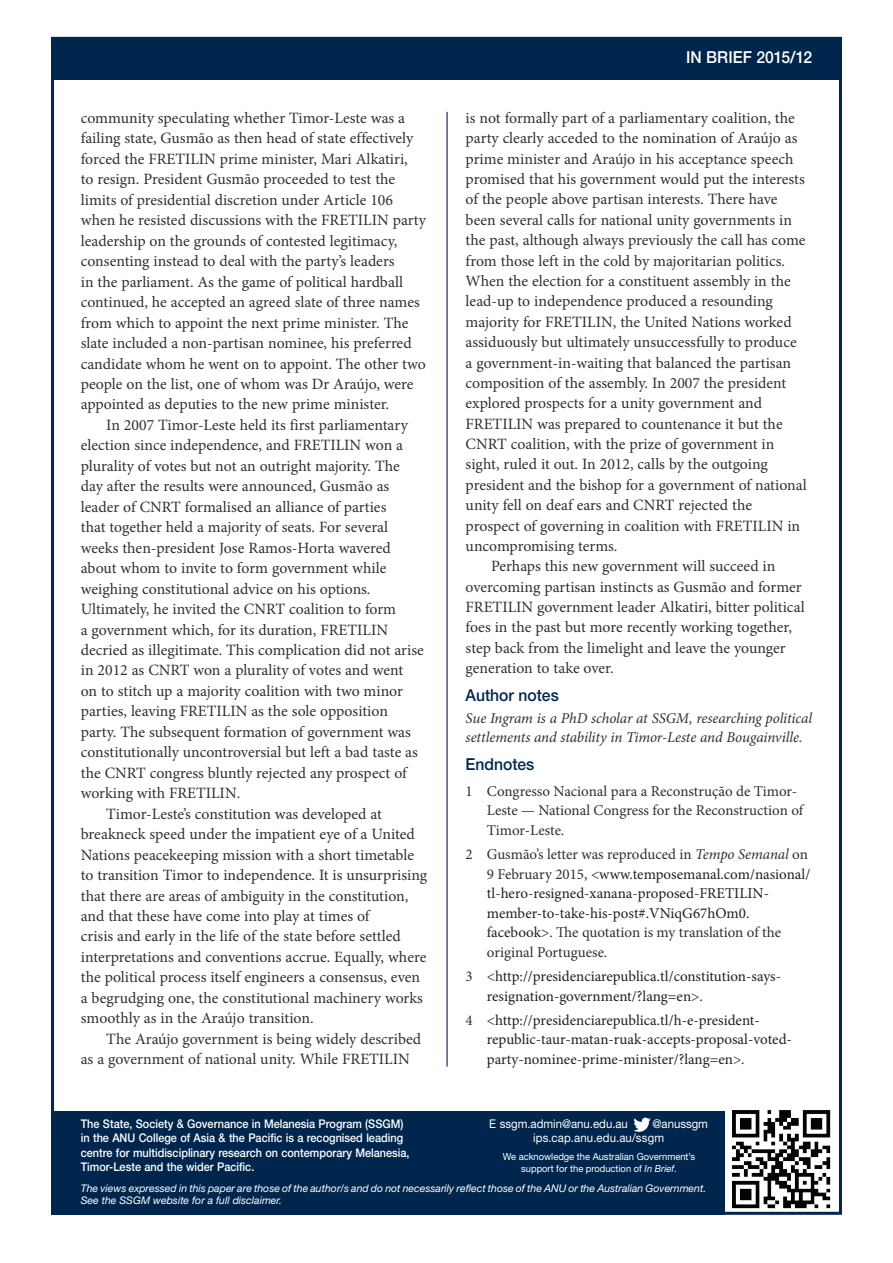
<style>
.page{position:relative;width:893px;height:1263px;background:#fff}
.page>*{position:absolute;margin:0;border:0;box-sizing:border-box;transform-origin:0 0}
.t1{font:500 16.5px "Helvetica Neue LT Std";letter-spacing:.005em;color:#fff;scale:.95 1}
.t2{font:16.5px "Tahoma";letter-spacing:-.005em;color:#fff;scale:.95 1}
.t3{font:500 16.5px "Helvetica Neue LT Std";color:#00264e;scale:.95 1}
.t4{font:15.75px/20.4px "Minion Pro";color:#312f30}
.t5{font:15px/19.6px "Minion Pro";color:#231f20}
.t6{font:italic 15px/19.6px "Minion Pro";letter-spacing:-.01em;color:#312f30}
.t7{font:15px/19.6px "Minion Pro";color:#312f30}
.t8{font:500 12px/14.2px "Helvetica Neue LT Std";color:#fff;scale:.91 1}
.t9{font:12px/13.5px "Helvetica Neue LT Std";color:#fff;scale:.95 1}
.t10{font:italic 10.5px/12px "Helvetica Neue LT Std";color:#fff}
.t11{font:9.75px/11.6px "Helvetica Neue LT Std";color:#fff;text-align:center;scale:.96 1}
.s1{color:#312f30}
.s2{font-style:italic;color:#312f30}
.s3{font-style:italic}
</style>
<div class="page">
<div style="left:51px;top:1111px;width:674px;height:104px;background:#00264e"></div>
<div style="left:51px;top:37px;width:791px;height:42px;background:#00264e"></div>
<img style="left:633px;top:1117px;width:17px;height:15px">
<img style="left:732px;top:1110px;width:99px;height:99px">
<hr style="left:446px;top:112px;width:2px;height:954px;background:#00264e">
<p class="t4" style="left:81px;top:108px;width:347px">community speculating whether Timor-Leste was a failing state, Gusmão as then head of state effectively forced the FRETILIN prime minister, Mari Alkatiri,<br>to resign. President Gusmão proceeded to test the limits of presidential discretion under Article 106 when he resisted discussions with the FRETILIN party leadership on the grounds of contested legitimacy, consenting instead to deal with the party’s leaders<br>in the parliament. As the game of political hardball continued, he accepted an agreed slate of three names from which to appoint the next prime minister. The slate included a non-partisan nominee, his preferred candidate whom he went on to appoint. The other two people on the list, one of whom was Dr Araújo, were appointed as deputies to the new prime minister.</p>
<p class="t4" style="left:106px;top:415px;width:303px">In 2007 Timor-Leste held its first parliamentary</p>
<p class="t4" style="left:81px;top:435px;width:324px">election since independence, and FRETILIN won a</p>
<p class="t4" style="left:81px;top:456px;width:320px">plurality of votes but not an outright majority. The</p>
<p class="t4" style="left:81px;top:476px;width:310px">day after the results were announced, Gusmão as</p>
<p class="t4" style="left:81px;top:497px;width:307px">leader of CNRT formalised an alliance of parties</p>
<p class="t4" style="left:81px;top:517px;width:309px">that together held a majority of seats. For several</p>
<p class="t4" style="left:81px;top:537px;width:312px">weeks then-president Jose Ramos-Horta wavered</p>
<p class="t4" style="left:81px;top:558px;width:307px">about whom to invite to form government while</p>
<p class="t4" style="left:81px;top:578px;width:291px">weighing constitutional advice on his options.</p>
<p class="t4" style="left:81px;top:599px;width:317px">Ultimately, he invited the CNRT coalition to form</p>
<p class="t4" style="left:81px;top:619px;width:309px">a government which, for its duration, FRETILIN</p>
<p class="t4" style="left:81px;top:640px;width:345px">decried as illegitimate. This complication did not arise</p>
<p class="t4" style="left:81px;top:660px;width:324px">in 2012 as CNRT won a plurality of votes and went</p>
<p class="t4" style="left:81px;top:681px;width:324px">on to stitch up a majority coalition with two minor</p>
<p class="t4" style="left:81px;top:701px;width:309px">parties, leaving FRETILIN as the sole opposition</p>
<p class="t4" style="left:81px;top:722px;width:332px">party. The subsequent formation of government was</p>
<p class="t4" style="left:81px;top:742px;width:339px">constitutionally uncontroversial but left a bad taste as</p>
<p class="t4" style="left:81px;top:763px;width:328px">the CNRT congress bluntly rejected any prospect of</p>
<p class="t4" style="left:81px;top:783px;width:161px">working with FRETILIN.</p>
<p class="t4" style="left:106px;top:803px;width:277px">Timor-Leste’s constitution was developed at</p>
<p class="t4" style="left:81px;top:824px;width:336px">breakneck speed under the impatient eye of a United</p>
<p class="t4" style="left:81px;top:844px;width:335px">Nations peacekeeping mission with a short timetable</p>
<p class="t4" style="left:81px;top:865px;width:348px">to transition Timor to independence. It is unsurprising</p>
<p class="t4" style="left:81px;top:885px;width:329px">that there are areas of ambiguity in the constitution,</p>
<p class="t4" style="left:81px;top:906px;width:290px">and that these have come into play at times of</p>
<p class="t4" style="left:81px;top:926px;width:321px">crisis and early in the life of the state before settled</p>
<p class="t4" style="left:81px;top:947px;width:347px">interpretations and conventions accrue. Equally, where</p>
<p class="t4" style="left:81px;top:967px;width:341px">the political process itself engineers a consensus, even</p>
<p class="t4" style="left:81px;top:988px;width:344px">a begrudging one, the constitutional machinery works</p>
<p class="t4" style="left:81px;top:1008px;width:234px">smoothly as in the Araújo transition.</p>
<p class="t4" style="left:106px;top:1028px;width:316px">The Araújo government is being widely described</p>
<p class="t4" style="left:81px;top:1049px;width:331px">as a government of national unity. While FRETILIN</p>
<p class="t2" style="left:601px;top:46px;width:225px">SSGM Discussion Paper 2012/9</p>
<p class="t1" style="left:686px;top:47px;width:134px">IN BRIEF 2015/12</p>
<p class="t4" style="left:466px;top:108px;width:331px">is not formally part of a parliamentary coalition, the</p>
<p class="t4" style="left:466px;top:128px;width:333px">party clearly acceded to the nomination of Araújo as</p>
<p class="t4" style="left:466px;top:148px;width:329px">prime minister and Araújo in his acceptance speech</p>
<p class="t4" style="left:466px;top:169px;width:341px">promised that his government would put the interests</p>
<p class="t4" style="left:466px;top:189px;width:313px">of the people above partisan interests. There have</p>
<p class="t4" style="left:466px;top:210px;width:328px">been several calls for national unity governments in</p>
<p class="t4" style="left:466px;top:230px;width:341px">the past, although always previously the call has come</p>
<p class="t4" style="left:466px;top:250px;width:321px">from those left in the cold by majoritarian politics.</p>
<p class="t4" style="left:466px;top:271px;width:327px">When the election for a constituent assembly in the</p>
<p class="t4" style="left:466px;top:291px;width:309px">lead-up to independence produced a resounding</p>
<p class="t4" style="left:466px;top:312px;width:327px">majority for FRETILIN, the United Nations worked</p>
<p class="t4" style="left:466px;top:332px;width:333px">assiduously but ultimately unsuccessfully to produce</p>
<p class="t4" style="left:466px;top:352px;width:327px">a government-in-waiting that balanced the partisan</p>
<p class="t4" style="left:466px;top:373px;width:322px">composition of the assembly. In 2007 the president</p>
<p class="t4" style="left:466px;top:393px;width:298px">explored prospects for a unity government and</p>
<p class="t4" style="left:466px;top:413px;width:319px">FRETILIN was prepared to countenance it but the</p>
<p class="t4" style="left:466px;top:434px;width:310px">CNRT coalition, with the prize of government in</p>
<p class="t4" style="left:466px;top:454px;width:304px">sight, ruled it out. In 2012, calls by the outgoing</p>
<p class="t4" style="left:466px;top:475px;width:343px">president and the bishop for a government of national</p>
<p class="t4" style="left:466px;top:495px;width:288px">unity fell on deaf ears and CNRT rejected the</p>
<p class="t4" style="left:466px;top:515px;width:336px">prospect of governing in coalition with FRETILIN in</p>
<p class="t4" style="left:466px;top:536px;width:153px">uncompromising terms.</p>
<p class="t4" style="left:491px;top:556px;width:286px">Perhaps this new government will succeed in</p>
<p class="t4" style="left:466px;top:577px;width:338px">overcoming partisan instincts as Gusmão and former</p>
<p class="t4" style="left:466px;top:597px;width:340px">FRETILIN government leader Alkatiri, bitter political</p>
<p class="t4" style="left:466px;top:617px;width:328px">foes in the past but more recently working together,</p>
<p class="t4" style="left:466px;top:638px;width:322px">step back from the limelight and leave the younger</p>
<p class="t4" style="left:466px;top:658px;width:150px">generation to take over.</p>
<p class="t3" style="left:466px;top:685px;width:100px">Author notes</p>
<p class="t6" style="left:466px;top:708px;width:348px">Sue Ingram is a PhD scholar at SSGM, researching political settlements and stability in Timor-Leste and Bougainville.</p>
<p class="t3" style="left:466px;top:754px;width:74px">Endnotes</p>
<p class="t7" style="left:487px;top:781px;width:318px;text-indent:-21px">1 Congresso Nacional para a Reconstrução de Timor-<br>Leste — National Congress for the Reconstruction of<br>Timor-Leste.</p>
<p class="t5" style="left:487px;top:844px;width:325px;text-indent:-21px"><span class="s1">2 Gusmão’s letter was reproduced in</span> <span class="s2">Tempo Semanal</span> <span class="s1">on 9 February 2015, &lt;</span>www.temposemanal.com/nasional/ tl-hero-resigned-xanana-proposed-FRETILIN&shy;member-to-take-his-post#.VNiqG67hOm0. facebook<span class="s1">&gt;. The quotation is my translation of the original Portuguese.</span></p>
<p class="t5" style="left:487px;top:966px;width:296px;text-indent:-21px"><span class="s1">3 &lt;</span>http://presidenciarepublica.tl/constitution-says&shy;resignation-government/?lang=en<span class="s1">&gt;.</span></p>
<p class="t5" style="left:487px;top:1010px;width:307px;text-indent:-21px"><span class="s1">4 &lt;</span>http://presidenciarepublica.tl/h-e-president&shy;republic-taur-matan-ruak-accepts-proposal-voted&shy;party-nominee-prime-minister/?lang=en<span class="s1">&gt;.</span></p>
<p class="t8" style="left:81px;top:1117px;width:363px">The State, Society &amp; Governance in Melanesia Program (SSGM) in the ANU College of Asia &amp; the Pacific is a recognised leading centre for multidisciplinary research on contemporary Melanesia, Timor-Leste and the wider Pacific.</p>
<p class="t9" style="left:489px;top:1117px;width:148px">E ssgm.admin@anu.edu.au</p>
<p class="t9" style="left:533px;top:1117px;width:186px;text-indent:119px">@anussgm ips.cap.anu.edu.au/ssgm</p>
<p class="t11" style="left:503px;top:1151px;width:202px">We acknowledge the Australian Government’s support for the production of <span class="s3">In Brief</span>.</p>
<p class="t10" style="left:81px;top:1182px;width:627px">The views expressed in this paper are those of the author/s and do not necessarily reflect those of the ANU or the Australian Government.<br>See the SSGM website for a full disclaimer.</p>
<p class="t1" style="left:85px;top:1178px;width:11px">2</p>
<p class="t1" style="left:513px;top:1178px;width:317px">State, Society &amp; Governance in Melanesia</p>
</div>
